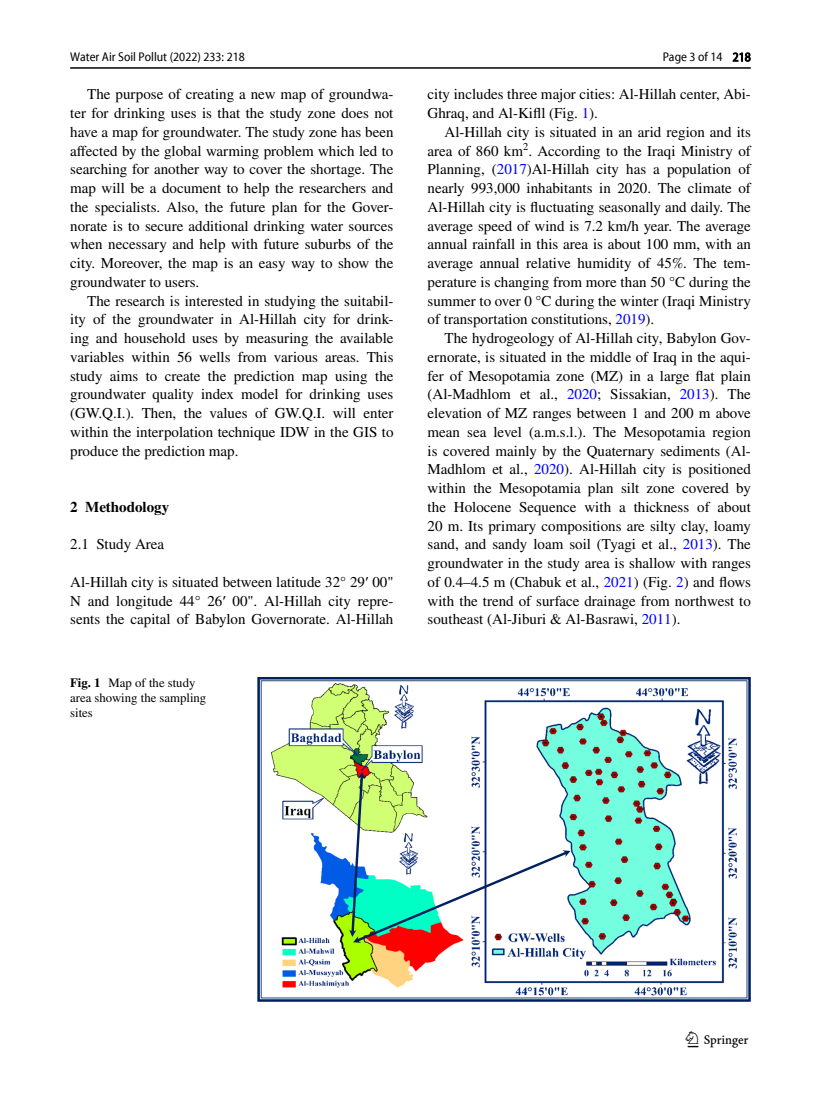
<style>
.page{position:relative;width:821px;height:1106px;background:#fff}
.page>*{position:absolute;margin:0;border:0;box-sizing:border-box;transform-origin:0 0}
.t1{font:22.5px "Springnew Regular 3";color:#000}
.t2{font:15px/18.8px "STIX";color:#000;text-align:justify}
.t3{font:700 15px "STIX";color:#000}
.t4{font:12.75px/15px "STIX";color:#000}
.t5{font:semi-condensed 12.75px "Myriad Pro Unic";color:#000}
.s1{font-family:"Times New Roman"}
.s2{font-weight:700}
.s3{color:#00f}
</style>
<div class="page">
<hr style="left:70px;top:67px;width:680px;height:2px;background:#000">
<svg style="left:257px;top:677px;width:493px;height:324px"></svg>
<p class="t5" style="left:70px;top:52px;width:176px">Water Air Soil Pollut (2022) 233: 218</p>
<p class="t2" style="left:70px;top:86px;width:325px;text-indent:17px">The purpose of creating a new map of groundwa&shy;ter for drinking uses is that the study zone does not have a map for groundwater. The study zone has been affected by the global warming problem which led to searching for another way to cover the shortage. The map will be a document to help the researchers and the specialists. Also, the future plan for the Gover&shy;norate is to secure additional drinking water sources when necessary and help with future suburbs of the city. Moreover, the map is an easy way to show the groundwater to users.</p>
<p class="t2" style="left:70px;top:292px;width:325px;text-indent:17px">The research is interested in studying the suitabil&shy;ity of the groundwater in Al-Hillah city for drink&shy;ing and household uses by measuring the available variables within 56 wells from various areas. This study aims to create the prediction map using the groundwater quality index model for drinking uses (GW.Q.I.). Then, the values of GW.Q.I. will enter within the interpolation technique IDW in the GIS to produce the prediction map.</p>
<p class="t3" style="left:70px;top:498px;width:101px">2 Methodology</p>
<p class="t2" style="left:70px;top:536px;width:95px">2.1 Study Area</p>
<p class="t2" style="left:70px;top:573px;width:325px">Al-Hillah city is situated between latitude 32° 29<span class="s1">′</span> 00" N and longitude 44° 26<span class="s1">′</span> 00". Al-Hillah city repre&shy;sents the capital of Babylon Governorate. Al-Hillah</p>
<p class="t4" style="left:70px;top:675px;width:138px"><span class="s2">Fig. 1</span> Map of the study area showing the sampling sites</p>
<p class="t5" style="left:662px;top:52px;width:90px">Page 3 of 14 218</p>
<p class="t2" style="left:427px;top:86px;width:325px">city includes three major cities: Al-Hillah center, Abi-<br>Ghraq, and Al-Kifll (Fig. <span class="s3">1</span>).</p>
<p class="t2" style="left:427px;top:123px;width:325px;text-indent:17px">Al-Hillah city is situated in an arid region and its area of 860 km<sup>2</sup>. According to the Iraqi Ministry of Planning, (<span class="s3">2017</span>)Al-Hillah city has a population of nearly 993,000 inhabitants in 2020. The climate of Al-Hillah city is fluctuating seasonally and daily. The average speed of wind is 7.2 km/h year. The average annual rainfall in this area is about 100 mm, with an average annual relative humidity of 45%. The tem&shy;perature is changing from more than 50 °C during the summer to over 0 °C during the winter (Iraqi Ministry of transportation constitutions, <span class="s3">2019</span>).</p>
<p class="t2" style="left:427px;top:330px;width:325px;text-indent:17px">The hydrogeology of Al-Hillah city, Babylon Gov&shy;ernorate, is situated in the middle of Iraq in the aqui&shy;fer of Mesopotamia zone (MZ) in a large flat plain (Al-Madhlom et al., <span class="s3">2020</span>; Sissakian, <span class="s3">2013</span>). The elevation of MZ ranges between 1 and 200 m above mean sea level (a.m.s.l.). The Mesopotamia region is covered mainly by the Quaternary sediments (Al-Madhlom et al., <span class="s3">2020</span>). Al-Hillah city is positioned within the Mesopotamia plan silt zone covered by the Holocene Sequence with a thickness of about 20 m. Its primary compositions are silty clay, loamy sand, and sandy loam soil (Tyagi et al., <span class="s3">2013</span>). The groundwater in the study area is shallow with ranges of 0.4–4.5 m (Chabuk et al., <span class="s3">2021</span>) (Fig. <span class="s3">2</span>) and flows with the trend of surface drainage from northwest to southeast (Al-Jiburi &amp; Al-Basrawi, <span class="s3">2011</span>).</p>
<h1 class="t1" style="left:687px;top:1031px;width:62px">1 3</h1>
</div>
